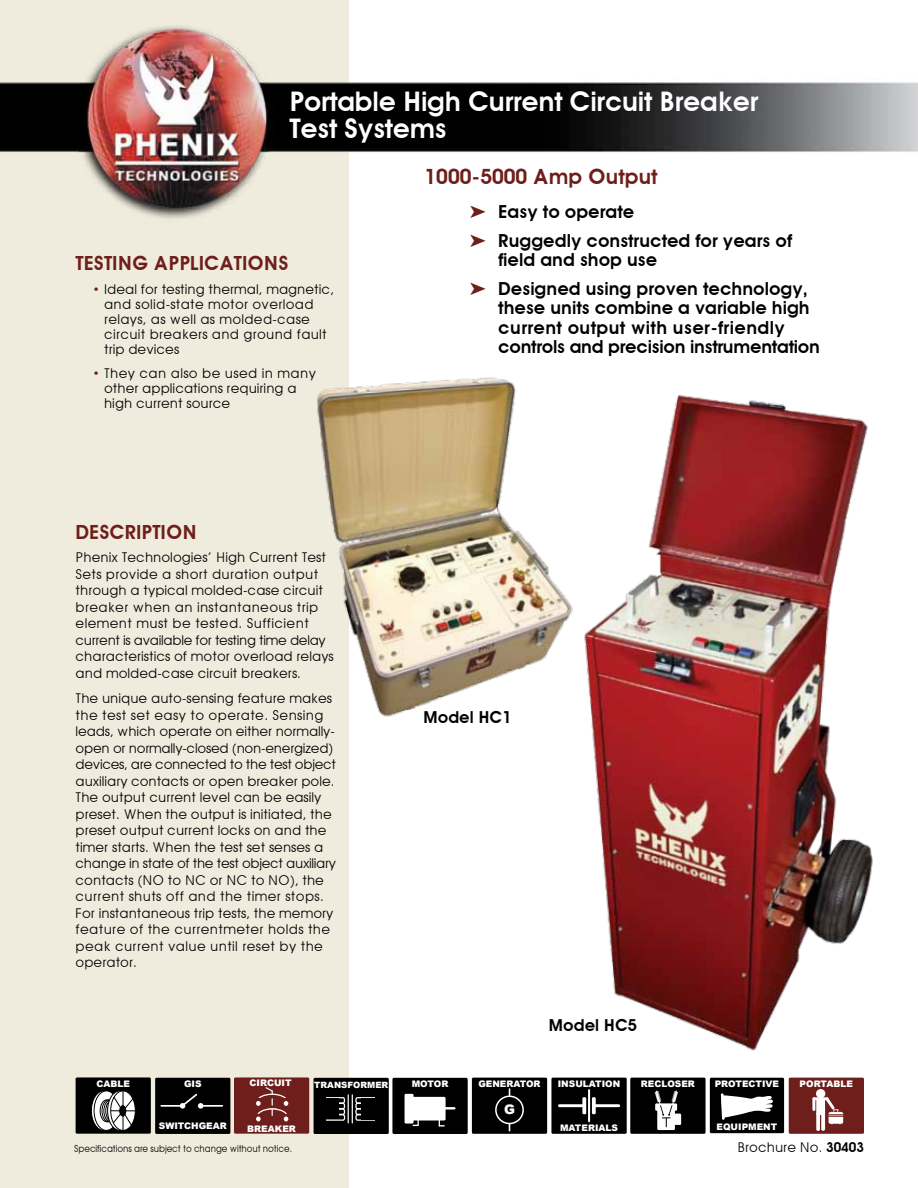
<style>
.page{position:relative;width:918px;height:1188px;background:#fff}
.page>*{position:absolute;margin:0;border:0;box-sizing:border-box;transform-origin:0 0}
.t1{font:600 27px/27px "Avant Garde";letter-spacing:-.01em;color:#fff}
.t2{font:600 21px "Avant Garde";color:#6e1f1b}
.t3{font:600 19.5px "Avant Garde";color:#6e1f1b}
.t4{font:600 18px/28.5px "Avant Garde";color:#000}
.t5{font:600 16.5px "Avant Garde";color:#000}
.t6{font:13.5px/16.5px "Avant Garde";color:#000}
.t7{font:13.5px/15px "Avant Garde";letter-spacing:.02em;color:#000}
.t8{font:900 13.2px "Arial";color:#fff}
.t9{font:9.75px "Avant Garde";letter-spacing:-.01em;color:#000;scale:.9 1}
.t10{font:900 9px "Arial";color:#fff}
.t11{font:900 8.7px "Arial";color:#fff}
.s1{color:#6e1f1b}
.s2{font-weight:600}
</style>
<div class="page">
<div style="left:0;top:0;width:348px;height:1188px;background:#f0ecdd"></div>
<div style="left:76px;top:1077px;width:75px;height:57px;background:#000"></div>
<svg style="left:91px;top:1091px;width:25px;height:39px"></svg>
<div style="left:91px;top:1091px;width:25px;height:40px;border:1px solid #000;border-radius:50%"></div>
<svg style="left:94px;top:1091px;width:25px;height:39px"></svg>
<div style="left:94px;top:1091px;width:25px;height:40px;border:1px solid #000;border-radius:50%"></div>
<svg style="left:100px;top:1100px;width:14px;height:22px"></svg>
<div style="left:100px;top:1100px;width:14px;height:22px;border:1px solid #000;border-radius:50%"></div>
<svg style="left:102px;top:1100px;width:14px;height:22px"></svg>
<div style="left:102px;top:1100px;width:14px;height:22px;border:1px solid #000;border-radius:50%"></div>
<svg style="left:104px;top:1100px;width:14px;height:22px"></svg>
<div style="left:104px;top:1100px;width:14px;height:22px;border:1px solid #000;border-radius:50%"></div>
<div style="left:106px;top:1100px;width:14px;height:22px;border:1px solid #000;border-radius:50%"></div>
<svg style="left:108px;top:1091px;width:24px;height:39px"></svg>
<div style="left:107px;top:1091px;width:25px;height:40px;border:1px solid #000;border-radius:50%"></div>
<svg style="left:111px;top:1091px;width:24px;height:39px"></svg>
<div style="left:110px;top:1091px;width:26px;height:40px;border:1px solid #000;border-radius:50%"></div>
<hr style="left:123px;top:1089px;width:1px;height:44px;background:#000">
<svg style="left:113px;top:1093px;width:23px;height:37px"></svg>
<hr style="left:111px;top:1110px;width:34px;height:1px;background:#000">
<div style="left:472px;top:1078px;width:75px;height:56px;background:#000"></div>
<div style="left:495px;top:1096px;width:29px;height:28px;border:2px solid #fff;border-radius:50%"></div>
<div style="left:155px;top:1078px;width:75px;height:56px;background:#000"></div>
<hr style="left:160px;top:1105px;width:24px;height:2px;background:#fff">
<svg style="left:180px;top:1094px;width:23px;height:15px"></svg>
<hr style="left:199px;top:1105px;width:24px;height:2px;background:#fff">
<div style="left:551px;top:1078px;width:76px;height:56px;background:#000"></div>
<hr style="left:558px;top:1104px;width:27px;height:3px;background:#fff">
<svg style="left:582px;top:1097px;width:4px;height:17px"></svg>
<hr style="left:593px;top:1104px;width:27px;height:3px;background:#fff">
<svg style="left:592px;top:1097px;width:4px;height:17px"></svg>
<hr style="left:588px;top:1089px;width:2px;height:33px;background:#fff">
<div style="left:392px;top:1078px;width:76px;height:56px;background:#000;border-radius:2px"></div>
<div style="left:405px;top:1094px;width:9px;height:30px;background:#fff"></div>
<div style="left:408px;top:1097px;width:38px;height:24px;background:#fff"></div>
<hr style="left:439px;top:1107px;width:17px;height:3px;background:#fff">
<svg style="left:413px;top:1120px;width:6px;height:6px"></svg>
<svg style="left:439px;top:1120px;width:6px;height:6px"></svg>
<div style="left:789px;top:1078px;width:75px;height:56px;background:#6e1f1b;border-radius:2px"></div>
<svg style="left:816px;top:1112px;width:4px;height:19px"></svg>
<svg style="left:821px;top:1113px;width:4px;height:18px"></svg>
<hr style="left:812px;top:1097px;width:3px;height:14px;background:#fff">
<div style="left:816px;top:1099px;width:9px;height:16px;background:#fff"></div>
<hr style="left:813px;top:1097px;width:15px;height:3px;background:#fff">
<div style="left:816px;top:1089px;width:9px;height:9px;background:#fff;border-radius:50%"></div>
<svg style="left:825px;top:1097px;width:19px;height:27px"></svg>
<div style="left:710px;top:1078px;width:74px;height:55px;background:#000"></div>
<svg style="left:721px;top:1093px;width:52px;height:27px"></svg>
<div style="left:630px;top:1078px;width:76px;height:56px;background:#000;border-radius:2px"></div>
<div style="left:657px;top:1106px;width:18px;height:24px;background:#fff"></div>
<div style="left:674px;top:1114px;width:7px;height:11px;background:#fff"></div>
<svg style="left:655px;top:1090px;width:23px;height:37px"></svg>
<div style="left:314px;top:1078px;width:75px;height:56px;background:#000"></div>
<svg style="left:326px;top:1097px;width:20px;height:24px"></svg>
<svg style="left:355px;top:1097px;width:20px;height:24px"></svg>
<div style="left:321px;top:1099px;width:18px;height:20px;background:#000"></div>
<div style="left:361px;top:1098px;width:18px;height:22px;background:#000"></div>
<hr style="left:352px;top:1094px;width:1px;height:30px;background:#fff">
<hr style="left:348px;top:1094px;width:1px;height:30px;background:#fff">
<div style="left:234px;top:1077px;width:75px;height:57px;background:#6e1f1b"></div>
<div style="left:257px;top:1094px;width:30px;height:15px;border:1px solid #fff;border-radius:50%"></div>
<div style="left:257px;top:1108px;width:30px;height:16px;border:1px solid #fff;border-radius:50%"></div>
<div style="left:253px;top:1098px;width:39px;height:10px;background:#6e1f1b"></div>
<div style="left:251px;top:1115px;width:39px;height:9px;background:#6e1f1b"></div>
<svg style="left:284px;top:1116px;width:4px;height:5px"></svg>
<svg style="left:284px;top:1101px;width:4px;height:5px"></svg>
<svg style="left:256px;top:1087px;width:17px;height:34px"></svg>
<img style="left:317px;top:358px;width:240px;height:370px">
<img style="left:557px;top:395px;width:316px;height:656px">
<img style="left:0;top:8px;width:918px;height:227px">
<h1 class="t1" style="left:289px;top:88px;width:471px">Portable High Current Circuit Breaker<br>Test Systems</h1>
<h3 class="t3" style="left:76px;top:252px;width:214px">Testing Applications</h3>
<p class="t7" style="left:104px;top:281px;width:231px;text-indent:-12px"><span class="s1">•</span> Ideal for testing thermal, magnetic, and solid-state motor overload relays, as well as molded-case circuit breakers and ground fault trip devices</p>
<p class="t6" style="left:104px;top:365px;width:213px;line-height:15px;text-indent:-12px"><span class="s1">•</span> They can also be used in many other applications requiring a high current source</p>
<h3 class="t3" style="left:76px;top:520px;width:119px">DESCRIPTION</h3>
<p class="t6" style="left:76px;top:549px;width:260px">Phenix Technologies’ High Current Test Sets provide a short duration output through a typical molded-case circuit breaker when an instantaneous trip element must be tested. Sufficient current is available for testing time delay characteristics of motor overload relays and molded-case circuit breakers.</p>
<p class="t6" style="left:76px;top:690px;width:262px">The unique auto-sensing feature makes the test set easy to operate. Sensing leads, which operate on either normally&shy;open or normally-closed (non-energized) devices, are connected to the test object auxiliary contacts or open breaker pole.<br>The output current level can be easily preset. When the output is initiated, the preset output current locks on and the timer starts. When the test set senses a change in state of the test object auxiliary contacts (NO to NC or NC to NO), the current shuts off and the timer stops.<br>For instantaneous trip tests, the memory feature of the currentmeter holds the peak current value until reset by the operator.</p>
<h2 class="t2" style="left:424px;top:164px;width:235px">1000-5000 Amp Output</h2>
<h3 class="t4" style="left:470px;top:198px;width:324px"><span class="s1">➤</span> Easy to operate<br><span class="s1">➤</span> Ruggedly constructed for years of</h3>
<h3 class="t4" style="left:470px;top:246px;width:340px;text-indent:28px">field and shop use<br><span class="s1">➤</span> Designed using proven technology,</h3>
<h3 class="t4" style="left:498px;top:298px;width:323px;line-height:19.5px">these units combine a variable high current output with user-friendly controls and precision instrumentation</h3>
<p class="t5" style="left:423px;top:707px;width:90px">Model HC1</p>
<p class="t5" style="left:548px;top:1015px;width:90px">Model HC5</p>
<p class="t10" style="left:96px;top:1079px;width:35px">CABLE</p>
<p class="t10" style="left:250px;top:1077px;width:43px">CIRCUIT</p>
<p class="t10" style="left:247px;top:1124px;width:50px">BREAKER</p>
<p class="t10" style="left:412px;top:1079px;width:38px">MOTOR</p>
<p class="t10" style="left:715px;top:1079px;width:66px">PROTECTIVE</p>
<p class="t10" style="left:800px;top:1078px;width:55px">PORTABLE</p>
<p class="t10" style="left:717px;top:1121px;width:62px">EQUIPMENT</p>
<p class="t10" style="left:184px;top:1078px;width:19px">GIS</p>
<p class="t10" style="left:478px;top:1079px;width:64px">GENERATOR</p>
<p class="t10" style="left:159px;top:1121px;width:69px">SWITCHGEAR</p>
<p class="t11" style="left:314px;top:1080px;width:76px">TRANSFORMER</p>
<p class="t10" style="left:641px;top:1079px;width:56px">RECLOSER</p>
<p class="t10" style="left:558px;top:1079px;width:64px">INSULATION</p>
<p class="t10" style="left:560px;top:1123px;width:60px">MATERIALS</p>
<p class="t8" style="left:504px;top:1102px;width:12px">G</p>
<p class="t9" style="left:74px;top:1142px;width:244px">Specifications are subject to change without notice.</p>
<p class="t6" style="left:737px;top:1138px;width:128px">Brochure No. <span class="s2">30403</span></p>
</div>
